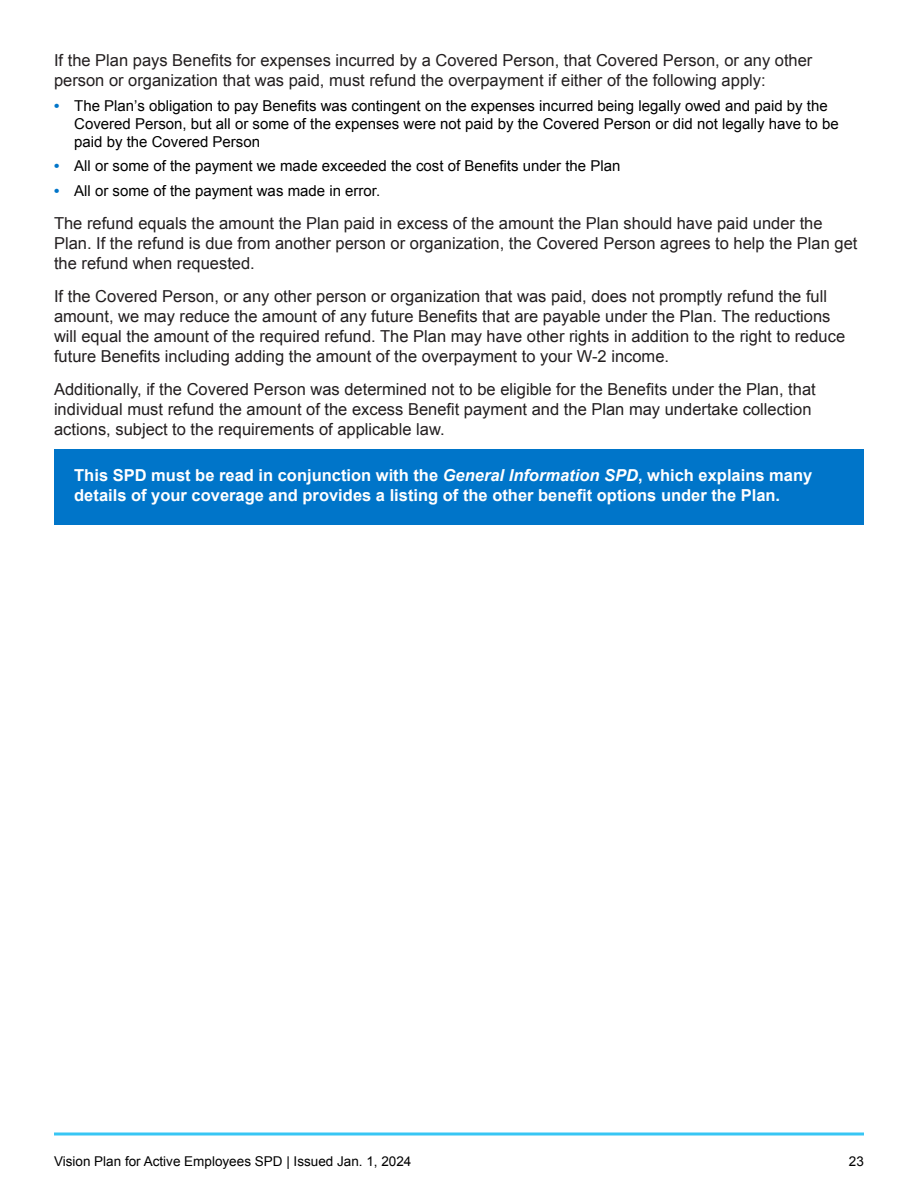
<style>
.page{position:relative;width:918px;height:1188px;background:#fff}
.page>*{position:absolute;margin:0;border:0;box-sizing:border-box;transform-origin:0 0}
.t1{font:16.5px/19.8px "Arial";color:#231f20}
.t2{font:700 16.5px/19.8px "Arial";color:#fff}
.t3{font:15px/18px "Arial";color:#000}
.t4{font:13.5px "Arial";color:#000}
.s1{font-weight:700;color:#0075c9}
.s2{font-style:italic}
</style>
<div class="page">
<svg style="left:54px;top:1132px;width:810px;height:4px;background:#69d4f6"></svg>
<div style="left:54px;top:449px;width:810px;height:76px;background:#0075c9"></div>
<p class="t1" style="left:54px;top:50px;width:760px">If the Plan pays Benefits for expenses incurred by a Covered Person, that Covered Person, or any other person or organization that was paid, must refund the overpayment if either of the following apply:</p>
<p class="t3" style="left:74px;top:96px;width:766px;text-indent:-20px"><span class="s1">•</span> The Plan’s obligation to pay Benefits was contingent on the expenses incurred being legally owed and paid by the<br>Covered Person, but all or some of the expenses were not paid by the Covered Person or did not legally have to be paid by the Covered Person</p>
<p class="t3" style="left:54px;top:157px;width:568px"><span class="s1">•</span> All or some of the payment we made exceeded the cost of Benefits under the Plan</p>
<p class="t3" style="left:54px;top:182px;width:328px"><span class="s1">•</span> All or some of the payment was made in error.</p>
<p class="t1" style="left:54px;top:214px;width:805px">The refund equals the amount the Plan paid in excess of the amount the Plan should have paid under the<br>Plan. If the refund is due from another person or organization, the Covered Person agrees to help the Plan get the refund when requested.</p>
<p class="t1" style="left:54px;top:287px;width:793px">If the Covered Person, or any other person or organization that was paid, does not promptly refund the full amount, we may reduce the amount of any future Benefits that are payable under the Plan. The reductions will equal the amount of the required refund. The Plan may have other rights in addition to the right to reduce future Benefits including adding the amount of the overpayment to your W-2 income.</p>
<p class="t1" style="left:54px;top:379px;width:763px">Additionally, if the Covered Person was determined not to be eligible for the Benefits under the Plan, that individual must refund the amount of the excess Benefit payment and the Plan may undertake collection actions, subject to the requirements of applicable law.</p>
<p class="t2" style="left:74px;top:466px;width:740px">This SPD must be read in conjunction with the <span class="s2">General Information SPD</span>, which explains many details of your coverage and provides a listing of the other benefit options under the Plan.</p>
<p class="t4" style="left:54px;top:1152px;width:359px">Vision Plan for Active Employees SPD | Issued Jan. 1, 2024</p>
<p class="t4" style="left:849px;top:1152px;width:17px">23</p>
</div>
